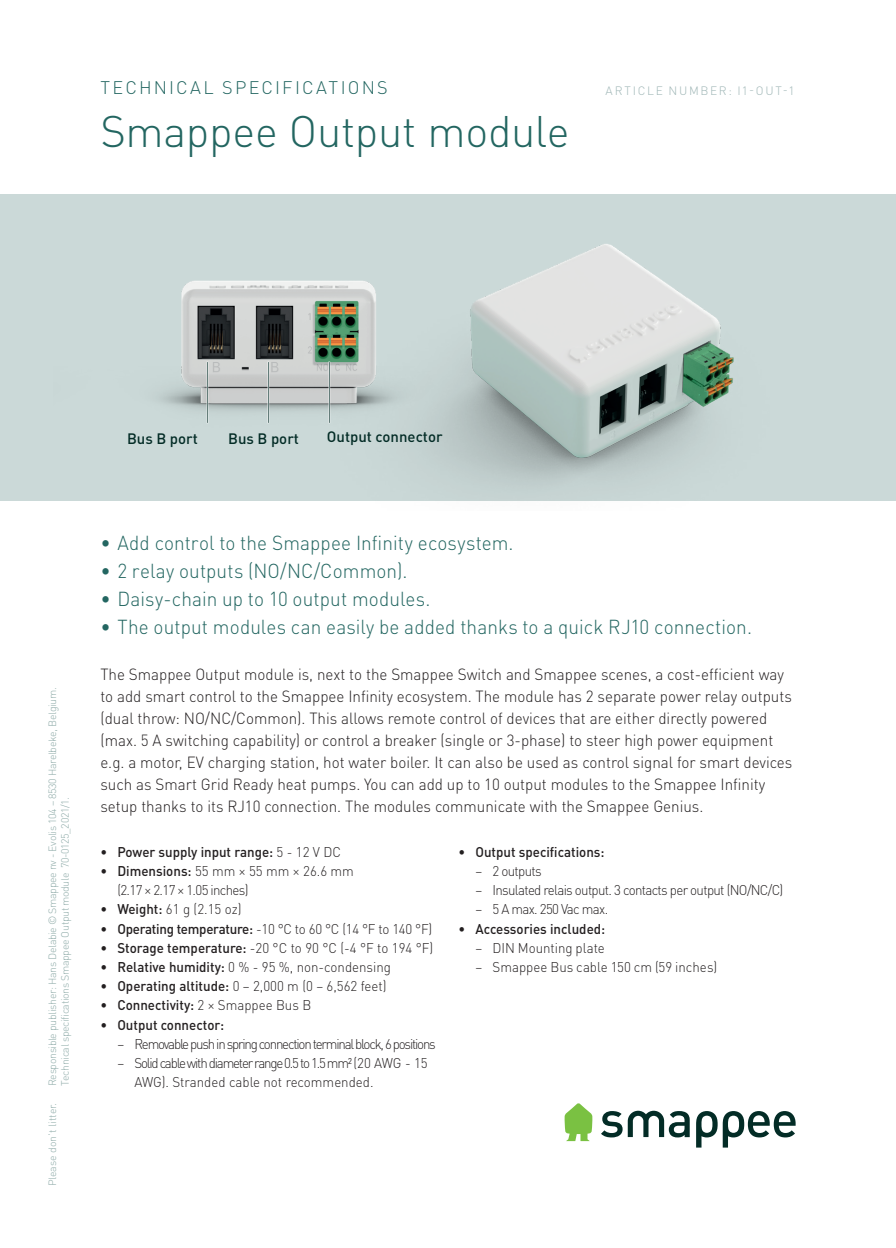
<style>
.page{position:relative;width:896px;height:1248px;background:#fff}
.page>*{position:absolute;margin:0;border:0;box-sizing:border-box;transform-origin:0 0}
.t1{font:300 43.6px "DIN Pro";letter-spacing:-.005em;color:#236661}
.t2{font:300 20px "DIN Pro";letter-spacing:.005em;color:#236661;scale:.95 1}
.t3{font:300 18px "DIN Pro";letter-spacing:.12em;color:#236661}
.t4{font:300 16px/22px "DIN Pro";color:#231f20;scale:.95 1}
.t5{font:500 15px "DIN Pro";color:#032c26}
.t6{font:300 14px/19.2px "DIN Pro";color:#231f20;scale:.95 1}
.t7{font:300 14px/19.2px "DIN Pro";letter-spacing:-.05em;color:#231f20;scale:.95 1}
.t8{font:500 14px "DIN Pro";color:#231f20;scale:.95 1}
.t9{font:300 14px "DIN Pro";letter-spacing:-.09em;color:#231f20;scale:.95 1}
.t10{font:300 14px "DIN Pro";letter-spacing:-.02em;color:#231f20;scale:.95 1}
.t11{font:300 12px "DIN Pro";letter-spacing:.14em;color:#9fb6b6}
.t12{font:300 10.4px/12.6px "DIN Pro";letter-spacing:-.03em;color:#8eaaa8}
.t13{font:300 10.4px "DIN Pro";color:#8eaaa8}
.s1{font-weight:300}
.s2{font-weight:500}
</style>
<div class="page">
<div style="left:0;top:194px;width:896px;height:306px;background:#cbd9d8"></div>
<img style="left:504px;top:244px;width:392px;height:257px">
<svg style="left:696px;top:1111px;width:21px;height:36px"></svg>
<svg style="left:601px;top:1111px;width:21px;height:26px"></svg>
<svg style="left:723px;top:1111px;width:72px;height:36px"></svg>
<svg style="left:628px;top:1110px;width:62px;height:27px"></svg>
<svg style="left:564px;top:1103px;width:28px;height:37px"></svg>
<img style="left:53px;top:280px;width:451px;height:221px">
<div style="left:206px;top:361px;width:2px;height:62px;border:1px solid #fff"></div>
<div style="left:267px;top:361px;width:2px;height:62px;border:1px solid #fff"></div>
<div style="left:328px;top:361px;width:2px;height:62px;border:1px solid #fff"></div>
<p class="t3" style="left:100px;top:76px;width:289px">TECHNICAL SPECIFICATIONS</p>
<h1 class="t1" style="left:100px;top:101px;width:471px">Smappee Output module</h1>
<p class="t11" style="left:605px;top:83px;width:191px">ARTICLE NUMBER: I1-OUT-1</p>
<p class="t5" style="left:127px;top:428px;width:72px">Bus B port</p>
<p class="t5" style="left:228px;top:428px;width:72px">Bus B port</p>
<p class="t5" style="left:327px;top:426px;width:117px">Output connector</p>
<p class="t12" style="left:46px;top:1086px;width:400px;rotate:-90deg">Responsible publisher: Hans Delabie © Smappee nv - Evolis 104 – 8530 Harelbeke, Belgium.<br>Technical specifications Smappee Output module 70-0125_2021/1.</p>
<p class="t13" style="left:45px;top:1186px;width:85px;rotate:-90deg">Please don’t litter.</p>
<p class="t2" style="left:100px;top:528px;width:436px">• Add control to the Smappee Infinity ecosystem.</p>
<p class="t2" style="left:100px;top:556px;width:325px">• 2 relay outputs (NO/NC/Common).</p>
<p class="t2" style="left:100px;top:584px;width:349px">• Daisy-chain up to 10 output modules.</p>
<p class="t2" style="left:100px;top:612px;width:687px">• The output modules can easily be added thanks to a quick RJ10 connection.</p>
<p class="t4" style="left:100px;top:662px;width:730px">The Smappee Output module is, next to the Smappee Switch and Smappee scenes, a cost-efficient way to add smart control to the Smappee Infinity ecosystem. The module has 2 separate power relay outputs (dual throw: NO/NC/Common). This allows remote control of devices that are either directly powered (max. 5 A switching capability) or control a breaker (single or 3-phase) to steer high power equipment e.g. a motor, EV charging station, hot water boiler. It can also be used as control signal for smart devices such as Smart Grid Ready heat pumps. You can add up to 10 output modules to the Smappee Infinity setup thanks to its RJ10 connection. The modules communicate with the Smappee Genius.</p>
<p class="t8" style="left:100px;top:842px;width:255px">• Power supply input range: <span class="s1">5 - 12 V DC</span></p>
<p class="t7" style="left:117px;top:860px;width:250px;text-indent:-17px"><span class="s2">• Dimensions:</span> 55 mm × 55 mm × 26.6 mm (2.17 × 2.17 × 1.05 inches)</p>
<p class="t7" style="left:100px;top:899px;width:150px"><span class="s2">• Weight:</span> 61 g (2.15 oz)</p>
<p class="t10" style="left:100px;top:918px;width:351px"><span class="s2">• Operating temperature:</span> -10 °C to 60 °C (14 °F to 140 °F)</p>
<p class="t6" style="left:100px;top:937px;width:352px"><span class="s2">• Storage temperature:</span> -20 °C to 90 °C (-4 °F to 194 °F)</p>
<p class="t6" style="left:100px;top:956px;width:307px"><span class="s2">• Relative humidity:</span> 0 % - 95 %, non-condensing</p>
<p class="t6" style="left:100px;top:975px;width:303px"><span class="s2">• Operating altitude:</span> 0 – 2,000 m (0 – 6,562 feet)</p>
<p class="t8" style="left:100px;top:995px;width:223px">• Connectivity: <span class="s1">2 × Smappee Bus B</span></p>
<p class="t8" style="left:100px;top:1014px;width:132px">• Output connector:</p>
<p class="t9" style="left:117px;top:1034px;width:337px">− Removable push in spring connection terminal block, 6 positions</p>
<p class="t9" style="left:117px;top:1053px;width:328px">− Solid cable with diameter range 0.5 to 1.5 mm² (20 AWG - 15</p>
<p class="t6" style="left:134px;top:1071px;width:253px">AWG). Stranded cable not recommended.</p>
<p class="t8" style="left:458px;top:842px;width:155px">• Output specifications:</p>
<p class="t7" style="left:475px;top:860px;width:326px">− 2 outputs<br>− Insulated relais output. 3 contacts per output (NO/NC/C) − 5 A max. 250 Vac max.</p>
<p class="t8" style="left:458px;top:918px;width:156px">• Accessories included:</p>
<p class="t6" style="left:475px;top:937px;width:256px">− DIN Mounting plate<br>− Smappee Bus cable 150 cm (59 inches)</p>
</div>
